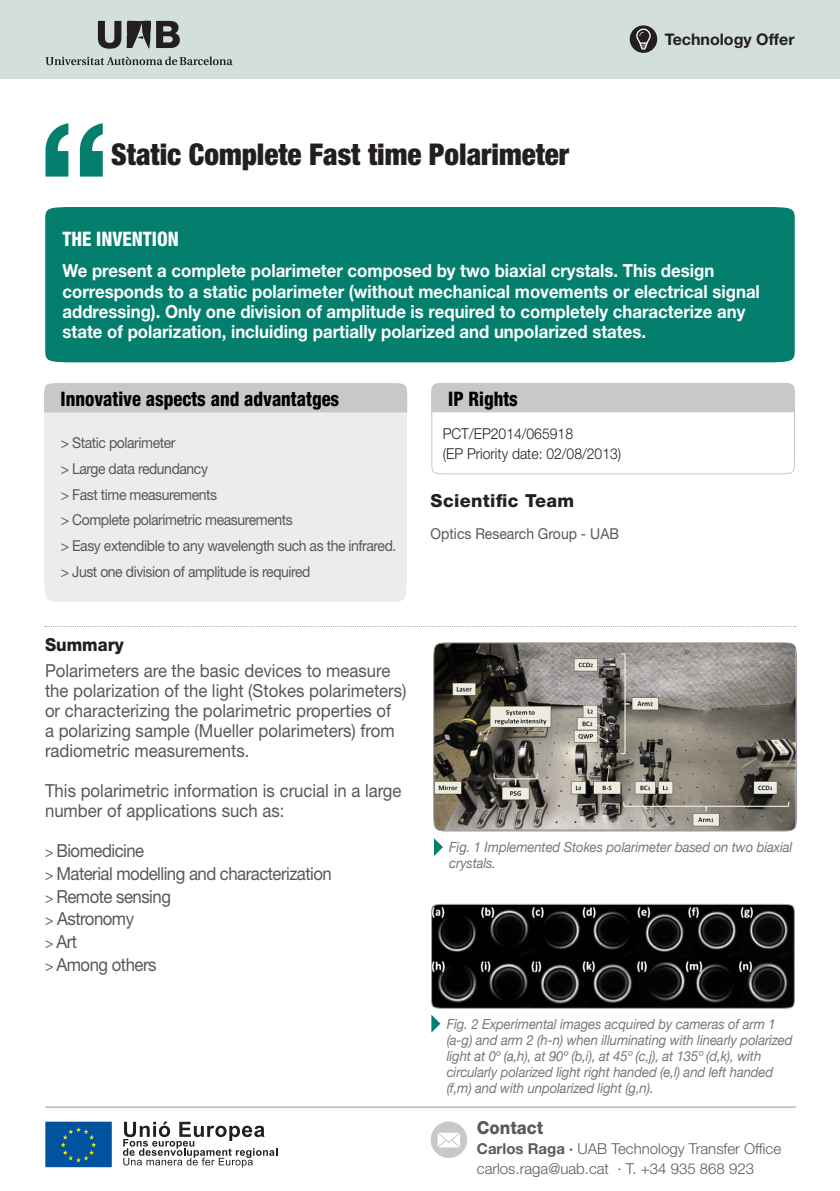
<style>
.page{position:relative;width:840px;height:1191px;background:#fff}
.page>*{position:absolute;margin:0;border:0;box-sizing:border-box;transform-origin:0 0}
.t1{font:900 condensed 30px "Helvetica Neue LT Std";color:#231f20}
.t2{font:800 condensed 20px "Helvetica Neue LT Std";color:#000;scale:.93 1}
.t3{font:800 condensed 20px "Helvetica Neue LT Std";color:#fff;scale:.93 1}
.t4{font:700 18px/20px "Helvetica Neue LT Std";color:#fff;scale:.93 1}
.t5{font:18px/20px "Helvetica Neue LT Std";color:#57585a;scale:.93 1}
.t6{font:18px "Helvetica Neue LT Std";letter-spacing:-.03em;color:#57585a;scale:.93 1}
.t7{font:800 18px "Helvetica Neue LT Std";letter-spacing:.02em;color:#231f20}
.t8{font:800 18px "Helvetica Neue LT Std";color:#231f20;scale:.93 1}
.t9{font:800 18px "Helvetica Neue LT Std";color:#5a595c;scale:.93 1}
.t10{font:700 16px "Helvetica Neue LT Std";color:#231f20}
.t11{font:15px "Helvetica Neue LT Std";letter-spacing:-.03em;color:#57585a;scale:.93 1}
.t12{font:300 15px "Helvetica Neue LT Std";color:#5a595c}
.t13{font:300 15px "Helvetica Neue LT Std";color:#231f20;scale:.93 1}
.t14{font:15px "Helvetica Neue LT Std";color:#57585a;scale:.93 1}
.Pie_de_foto{font:italic 14px/16px "Helvetica Neue";letter-spacing:-.01em;color:#76787b;scale:.94 1}
.s1{font-size:15px}
.s2{font-weight:700}
</style>
<div class="page">
<div style="left:44px;top:412px;width:363px;height:190px;background:#ececed"></div>
<div style="left:45px;top:207px;width:749px;height:155px;background:#057f6d"></div>
<div style="left:0;top:0;width:839px;height:78px;background:#d3dfdb"></div>
<svg style="left:629px;top:25px;width:27px;height:28px"></svg>
<svg style="left:635px;top:29px;width:15px;height:21px"></svg>
<svg style="left:431px;top:383px;width:364px;height:92px"></svg>
<div style="left:44px;top:383px;width:363px;height:29px;background:#c7c8ca"></div>
<svg style="left:45px;top:56px;width:187px;height:9px"></svg>
<svg style="left:98px;top:21px;width:23px;height:28px"></svg>
<svg style="left:127px;top:20px;width:53px;height:29px"></svg>
<hr style="left:45px;top:1106px;width:750px;height:1px;background:#939598">
<svg style="left:45px;top:626px;width:750px;height:1px"></svg>
<div style="left:430px;top:1121px;width:37px;height:37px;background:#c7c8ca;border-radius:50%"></div>
<svg style="left:437px;top:1132px;width:23px;height:15px"></svg>
<svg style="left:433px;top:838px;width:9px;height:18px"></svg>
<svg style="left:431px;top:1014px;width:9px;height:18px"></svg>
<svg style="left:45px;top:123px;width:58px;height:54px"></svg>
<svg style="left:433px;top:642px;width:363px;height:189px;background:#7f7b73"></svg>
<svg style="left:431px;top:904px;width:363px;height:104px;background:#1b1b1b"></svg>
<hr style="left:481px;top:829px;width:237px;height:1px;background:#939598">
<div style="left:46px;top:1122px;width:65px;height:44px;background:#0153a0"></div>
<div style="left:45px;top:1121px;width:67px;height:46px;border:2px solid #0153a0"></div>
<svg style="left:61px;top:1127px;width:35px;height:35px"></svg>
<svg style="left:123px;top:1121px;width:154px;height:46px"></svg>
<p class="t1" style="left:111px;top:136px;width:459px">Static Complete Fast time Polarimeter</p>
<p class="t10" style="left:664px;top:29px;width:131px">Technology Offer</p>
<p class="t3" style="left:62px;top:227px;width:126px">THE INVENTION</p>
<p class="t4" style="left:62px;top:261px;width:751px">We present a complete polarimeter composed by two biaxial crystals. This design corresponds to a static polarimeter (without mechanical movements or electrical signal addressing). Only one division of amplitude is required to completely characterize any state of polarization, incluiding partially polarized and unpolarized states.</p>
<p class="t2" style="left:61px;top:387px;width:301px">Innovative aspects and advantatges</p>
<p class="t2" style="left:448px;top:387px;width:76px">IP Rights</p>
<p class="t13" style="left:442px;top:424px;width:142px">PCT/EP2014/065918</p>
<p class="t13" style="left:442px;top:444px;width:193px">(EP Priority date: 02/08/2013)</p>
<p class="t11" style="left:61px;top:434px;width:125px">&gt; Static polarimeter</p>
<p class="t11" style="left:61px;top:459px;width:160px">&gt; Large data redundancy</p>
<p class="t11" style="left:61px;top:485px;width:169px">&gt; Fast time measurements</p>
<p class="t11" style="left:61px;top:511px;width:251px">&gt; Complete polarimetric measurements</p>
<p class="t11" style="left:61px;top:537px;width:362px">&gt; Easy extendible to any wavelength such as the infrared.</p>
<p class="t11" style="left:61px;top:562px;width:270px">&gt; Just one division of amplitude is required</p>
<p class="t7" style="left:430px;top:490px;width:145px">Scientific Team</p>
<p class="t14" style="left:430px;top:524px;width:204px">Optics Research Group - UAB</p>
<p class="t8" style="left:45px;top:634px;width:86px">Summary</p>
<p class="t5" style="left:45px;top:660px;width:390px">Polarimeters are the basic devices to measure the polarization of the light (Stokes polarimeters) or characterizing the polarimetric properties of<br>a polarizing sample (Mueller polarimeters) from radiometric measurements.</p>
<p class="t5" style="left:45px;top:780px;width:384px">This polarimetric information is crucial in a large number of applications such as:</p>
<p class="t6" style="left:45px;top:839px;width:108px"><span class="s1">&gt;</span> Biomedicine</p>
<p class="t6" style="left:45px;top:862px;width:310px"><span class="s1">&gt;</span> Material modelling and characterization</p>
<p class="t6" style="left:45px;top:885px;width:137px"><span class="s1">&gt;</span> Remote sensing</p>
<p class="t6" style="left:45px;top:908px;width:97px"><span class="s1">&gt;</span> Astronomy</p>
<p class="t5" style="left:45px;top:931px;width:36px"><span class="s1">&gt;</span> Art</p>
<p class="t6" style="left:45px;top:954px;width:121px"><span class="s1">&gt;</span> Among others</p>
<p class="Pie_de_foto" style="left:449px;top:840px;width:366px">Fig. 1 Implemented Stokes polarimeter based on two biaxial crystals.</p>
<p class="Pie_de_foto" style="left:446px;top:1016px;width:369px">Fig. 2 Experimental images acquired by cameras of arm 1 (a-g) and arm 2 (h-n) when illuminating with linearly polarized light at 0º (a,h), at 90º (b,i), at 45º (c,j), at 135º (d,k), with circularly polarized light right handed (e,l) and left handed (f,m) and with unpolarized light (g,n).</p>
<p class="t9" style="left:476px;top:1117px;width:73px">Contact</p>
<p class="t12" style="left:476px;top:1139px;width:305px"><span class="s2">Carlos Raga ·</span> UAB Technology Transfer Office</p>
<p class="t12" style="left:476px;top:1159px;width:279px">carlos.raga@uab.cat · T. +34 935 868 923</p>
</div>
